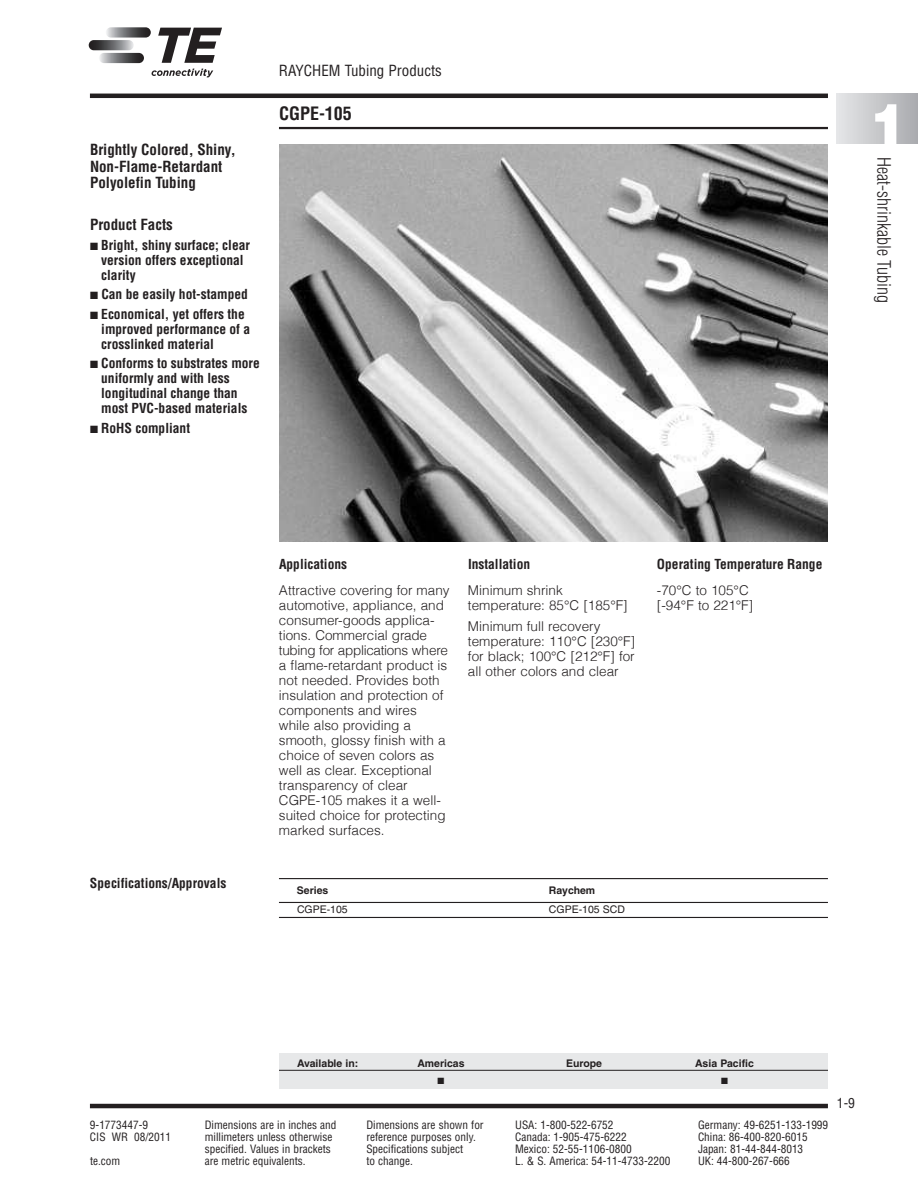
<style>
.page{position:relative;width:918px;height:1188px;background:#fff}
.page>*{position:absolute;margin:0;border:0;box-sizing:border-box;transform-origin:0 0}
.t1{font:900 57px "Helvetica";color:#fff}
.t2{font:300 condensed 18px "Helvetica";color:#231f20}
.t3{font:700 condensed 18px "Helvetica";color:#231f20}
.t4{font:700 condensed 15px/16.5px "Helvetica";color:#231f20}
.t5{font:condensed 15px "Helvetica";color:#231f20}
.t6{font:300 13.5px/15px "Helvetica";color:#231f20}
.t7{font:700 condensed 13.5px/15px "Helvetica";color:#231f20}
.t8{font:condensed 13.5px "Helvetica";color:#231f20}
.t9{font:condensed 11.25px "Helvetica";color:#231f20}
.t10{font:700 10.5px "Helvetica";color:#231f20}
.t11{font:10.5px "Helvetica";color:#231f20}
.t12{font:9px "Zapf Dingbats";color:#231f20}
</style>
<div class="page">
<img style="left:279px;top:144px;width:549px;height:397px">
<hr style="left:279px;top:878px;width:549px;height:1px;background:#231f20">
<hr style="left:279px;top:902px;width:549px;height:1px;background:#231f20">
<hr style="left:279px;top:917px;width:549px;height:1px;background:#231f20">
<div style="left:279px;top:1053px;width:549px;height:35px;background:#e7e8e9"></div>
<hr style="left:279px;top:1070px;width:549px;height:1px;background:#231f20">
<hr style="left:90px;top:1104px;width:738px;height:4px;background:#231f20">
<hr style="left:90px;top:94px;width:738px;height:4px;background:#231f20">
<hr style="left:279px;top:127px;width:549px;height:2px;background:#231f20">
<div style="left:837px;top:94px;width:81px;height:49px;background:linear-gradient(to right,#e5e6e7,#a9aaae)"></div>
<svg style="left:106px;top:27px;width:45px;height:11px"></svg>
<svg style="left:99px;top:53px;width:45px;height:10px"></svg>
<svg style="left:89px;top:40px;width:45px;height:10px"></svg>
<svg style="left:158px;top:28px;width:64px;height:35px"></svg>
<svg style="left:152px;top:69px;width:61px;height:8px"></svg>
<p class="t4" style="left:90px;top:142px;width:147px">Brightly Colored, Shiny,<br>Non-Flame-Retardant<br>Polyolefin Tubing</p>
<p class="t4" style="left:90px;top:217px;width:84px">Product Facts</p>
<p class="t7" style="left:101px;top:238px;width:150px;text-indent:-11px">■ Bright, shiny surface; clear version offers exceptional clarity</p>
<p class="t7" style="left:90px;top:287px;width:159px">■ Can be easily hot-stamped</p>
<p class="t7" style="left:101px;top:307px;width:150px;text-indent:-11px">■ Economical, yet offers the improved performance of a crosslinked material</p>
<p class="t7" style="left:101px;top:356px;width:160px;text-indent:-11px">■ Conforms to substrates more uniformly and with less longitudinal change than most PVC-based materials</p>
<p class="t7" style="left:90px;top:421px;width:102px">■ RoHS compliant</p>
<p class="t5" style="left:279px;top:62px;width:164px">RAYCHEM Tubing Products</p>
<h2 class="t3" style="left:279px;top:103px;width:74px">CGPE-105</h2>
<p class="t7" style="left:279px;top:557px;width:70px">Applications</p>
<p class="t6" style="left:279px;top:584px;width:172px">Attractive covering for many automotive, appliance, and consumer-goods applica&shy;tions. Commercial grade tubing for applications where a flame-retardant product is not needed. Provides both insulation and protection of components and wires while also providing a smooth, glossy finish with a choice of seven colors as well as clear. Exceptional transparency of clear<br>CGPE-105 makes it a well&shy;suited choice for protecting marked surfaces.</p>
<p class="t7" style="left:468px;top:557px;width:64px">Installation</p>
<p class="t6" style="left:468px;top:584px;width:161px">Minimum shrink temperature: 85°C [185°F]</p>
<p class="t6" style="left:468px;top:620px;width:169px">Minimum full recovery temperature: 110°C [230°F] for black; 100°C [212°F] for all other colors and clear</p>
<p class="t7" style="left:90px;top:876px;width:138px">Specifications/Approvals</p>
<p class="t10" style="left:297px;top:886px;width:33px">Series</p>
<p class="t10" style="left:549px;top:886px;width:48px">Raychem</p>
<p class="t11" style="left:297px;top:906px;width:52px">CGPE-105</p>
<p class="t11" style="left:549px;top:906px;width:78px">CGPE-105 SCD</p>
<p class="t7" style="left:657px;top:557px;width:167px">Operating Temperature Range</p>
<p class="t6" style="left:657px;top:584px;width:98px">-70°C to 105°C [-94°F to 221°F]</p>
<h1 class="t1" style="left:870px;top:92px;width:40px">1</h1>
<h2 class="t2" style="left:894px;top:157px;width:147px;rotate:90deg">Heat-shrinkable Tubing</h2>
<p class="t10" style="left:297px;top:1059px;width:63px">Available in:</p>
<p class="t10" style="left:417px;top:1059px;width:49px">Americas</p>
<p class="t10" style="left:566px;top:1059px;width:37px">Europe</p>
<p class="t10" style="left:695px;top:1059px;width:60px">Asia Pacific</p>
<p class="t12" style="left:438px;top:1076px;width:8px">■</p>
<p class="t12" style="left:721px;top:1076px;width:8px">■</p>
<p class="t9" style="left:90px;top:1118px;width:60px">9-1773447-9</p>
<p class="t9" style="left:205px;top:1118px;width:133px">Dimensions are in inches and</p>
<p class="t9" style="left:366px;top:1118px;width:119px">Dimensions are shown for</p>
<p class="t9" style="left:515px;top:1118px;width:100px">USA: 1-800-522-6752</p>
<p class="t9" style="left:698px;top:1118px;width:132px">Germany: 49-6251-133-1999</p>
<p class="t9" style="left:90px;top:1130px;width:83px">CIS WR 08/2011</p>
<p class="t9" style="left:205px;top:1130px;width:129px">millimeters unless otherwise</p>
<p class="t9" style="left:366px;top:1130px;width:111px">reference purposes only.</p>
<p class="t9" style="left:515px;top:1130px;width:113px">Canada: 1-905-475-6222</p>
<p class="t9" style="left:698px;top:1130px;width:111px">China: 86-400-820-6015</p>
<p class="t9" style="left:205px;top:1142px;width:128px">specified. Values in brackets</p>
<p class="t9" style="left:366px;top:1142px;width:98px">Specifications subject</p>
<p class="t9" style="left:515px;top:1142px;width:118px">Mexico: 52-55-1106-0800</p>
<p class="t9" style="left:698px;top:1142px;width:107px">Japan: 81-44-844-8013</p>
<p class="t9" style="left:90px;top:1154px;width:32px">te.com</p>
<p class="t9" style="left:205px;top:1154px;width:102px">are metric equivalents.</p>
<p class="t9" style="left:366px;top:1154px;width:48px">to change.</p>
<p class="t9" style="left:515px;top:1154px;width:157px">L. &amp; S. America: 54-11-4733-2200</p>
<p class="t9" style="left:698px;top:1154px;width:93px">UK: 44-800-267-666</p>
<p class="t8" style="left:837px;top:1096px;width:19px">1-9</p>
</div>
